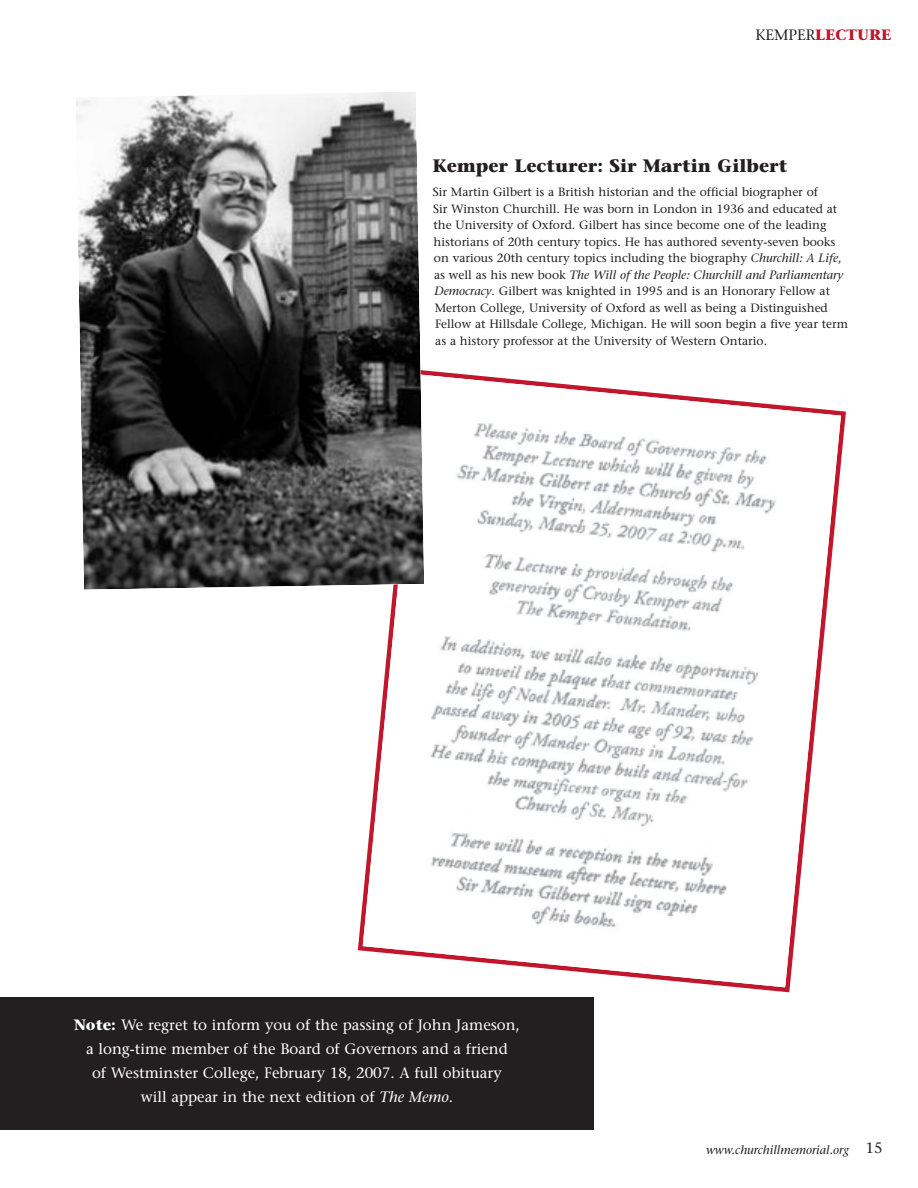
<style>
.page{position:relative;width:918px;height:1188px;background:#fff}
.page>*{position:absolute;margin:0;border:0;box-sizing:border-box;transform-origin:0 0}
.t1{font:700 18px "Stone Serif";color:#231f20}
.t2{font:15px/24px "Stone Serif";color:#fff;text-align:center}
.t3{font:700 15px "Stone Serif";color:#c1162b}
.t4{font:12px/16.5px "Stone Serif";color:#231f20}
.t5{font:italic 12px "Stone Serif";color:#231f20}
.s1{font-weight:400;color:#231f20}
.s2{font-style:italic}
.s3{font-weight:700}
.s4{font-style:normal;font-size:15px}
</style>
<div class="page">
<img style="left:363px;top:374px;width:478px;height:613px">
<img style="left:76px;top:92px;width:348px;height:498px">
<div style="left:0;top:997px;width:594px;height:133px;background:#231f20"></div>
<p class="t3" style="left:755px;top:28px;width:138px"><span class="s1">KEMPER</span>LECTURE</p>
<h1 class="t1" style="left:432px;top:159px;width:357px">Kemper Lecturer: Sir Martin Gilbert</h1>
<p class="t4" style="left:433px;top:185px;width:417px">Sir Martin Gilbert is a British historian and the official biographer of<br>Sir Winston Churchill. He was born in London in 1936 and educated at the University of Oxford. Gilbert has since become one of the leading historians of 20th century topics. He has authored seventy-seven books on various 20th century topics including the biography <span class="s2">Churchill: A Life</span>, as well as his new book <span class="s2">The Will of the People: Churchill and Parliamentary Democracy</span>. Gilbert was knighted in 1995 and is an Honorary Fellow at Merton College, University of Oxford as well as being a Distinguished Fellow at Hillsdale College, Michigan. He will soon begin a five year term as a history professor at the University of Western Ontario.</p>
<p class="t2" style="left:74px;top:1015px;width:447px"><span class="s3">Note:</span> We regret to inform you of the passing of John Jameson, a long-time member of the Board of Governors and a friend<br>of Westminster College, February 18, 2007. A full obituary<br>will appear in the next edition of <span class="s2">The Memo</span>.</p>
<p class="t5" style="left:706px;top:1145px;width:178px">www.churchillmemorial.org <span class="s4">15</span></p>
</div>
